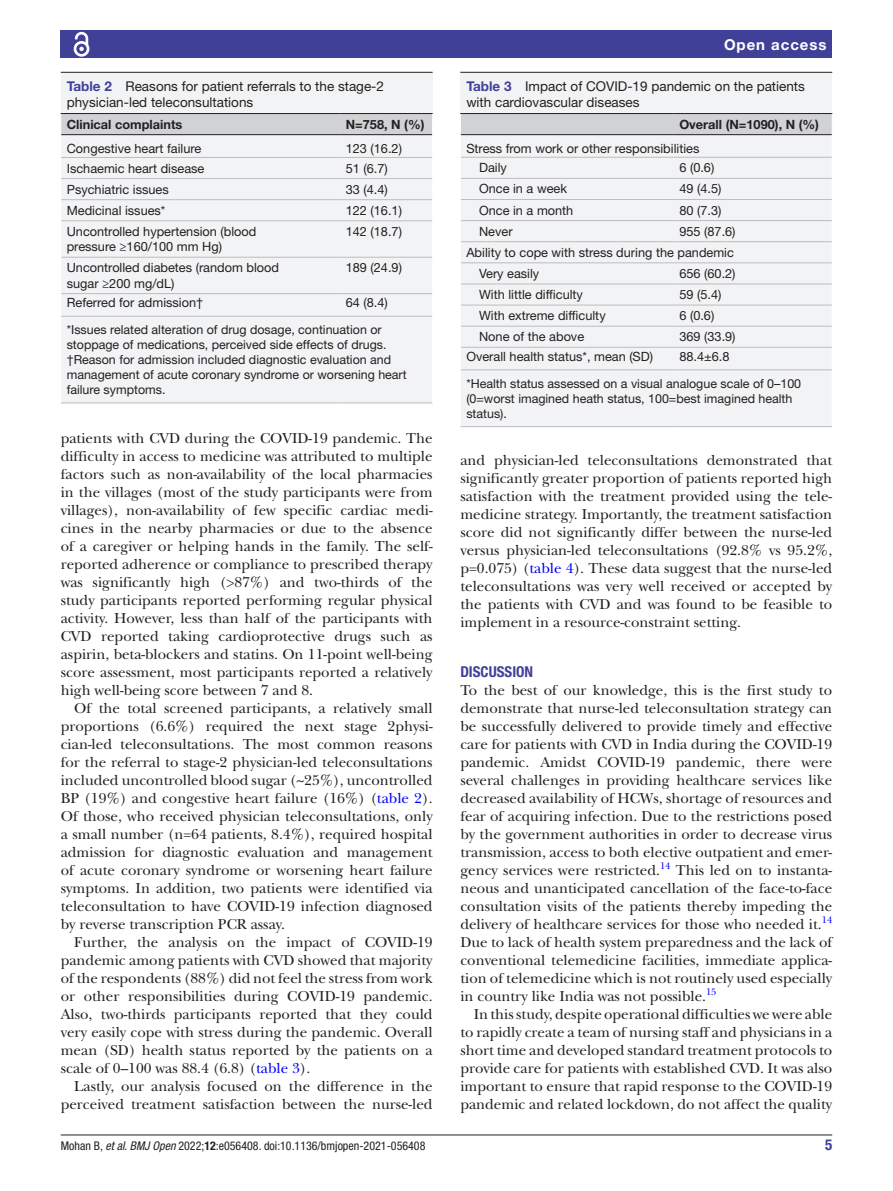
<style>
.page{position:relative;width:893px;height:1191px;background:#fff}
.page>*{position:absolute;margin:0;border:0;box-sizing:border-box;transform-origin:0 0}
.t1{font:15px/18px "New Baskerville";color:#231f20;text-align:justify}
.t2{font:700 condensed 15px "Helvetica Neue LT Std";color:#414099}
.t3{font:700 15px "Helvetica Neue LT Std";letter-spacing:.065em;color:#fff}
.t4{font:13.5px/16.5px "Helvetica Neue LT Std";color:#231f20}
.t5{font:12.75px/15.3px "Helvetica Neue LT Std";color:#231f20}
.t6{font:700 12.75px "Helvetica Neue LT Std";color:#231f20}
.t7{font:12.45px/15px "Helvetica Neue LT Std";color:#231f20}
.t8{font:condensed 12px "Helvetica Neue LT Std";color:#231f20}
.t9{font:9.9px "New Baskerville";color:#00f}
.s1{font-weight:700;color:#414099}
.s2{color:#00f}
.s3{font-style:italic}
.s4{font-weight:700}
</style>
<div class="page">
<hr style="left:61px;top:1134px;width:771px;height:1px;background:#231f20">
<div style="left:61px;top:31px;width:771px;height:27px;background:#414099"></div>
<svg style="left:73px;top:31px;width:17px;height:26px"></svg>
<div style="left:61px;top:73px;width:372px;height:330px;background:#f2f3f4"></div>
<hr style="left:61px;top:72px;width:372px;height:1px;background:#231f20">
<hr style="left:61px;top:113px;width:279px;height:1px;background:#231f20">
<hr style="left:340px;top:113px;width:93px;height:1px;background:#231f20">
<hr style="left:61px;top:257px;width:279px;height:1px;background:#bcbdc0">
<hr style="left:340px;top:257px;width:92px;height:1px;background:#bcbdc0">
<hr style="left:61px;top:293px;width:279px;height:1px;background:#bcbdc0">
<hr style="left:340px;top:293px;width:92px;height:1px;background:#bcbdc0">
<hr style="left:61px;top:316px;width:279px;height:1px;background:#bcbdc0">
<hr style="left:61px;top:403px;width:279px;height:1px;background:#bcbdc0">
<hr style="left:340px;top:403px;width:93px;height:1px;background:#bcbdc0">
<hr style="left:340px;top:316px;width:92px;height:1px;background:#bcbdc0">
<svg style="left:60px;top:114px;width:373px;height:107px"></svg>
<hr style="left:432px;top:221px;width:1px;height:36px;background:#fff">
<hr style="left:432px;top:257px;width:1px;height:37px;background:#fff">
<svg style="left:432px;top:294px;width:1px;height:21px"></svg>
<hr style="left:432px;top:316px;width:1px;height:87px;background:#fff">
<div style="left:460px;top:73px;width:372px;height:354px;background:#f2f3f4"></div>
<hr style="left:460px;top:72px;width:372px;height:1px;background:#231f20">
<hr style="left:460px;top:113px;width:213px;height:1px;background:#231f20">
<hr style="left:673px;top:113px;width:159px;height:1px;background:#231f20">
<hr style="left:460px;top:426px;width:213px;height:1px;background:#bcbdc0">
<hr style="left:673px;top:426px;width:159px;height:1px;background:#bcbdc0">
<hr style="left:460px;top:370px;width:1px;height:56px;background:#fff">
<svg style="left:460px;top:114px;width:373px;height:256px"></svg>
<p class="t4" style="left:67px;top:77px;width:319px"><span class="s1">Table 2</span> Reasons for patient referrals to the stage-2 physician-led teleconsultations</p>
<p class="t6" style="left:67px;top:116px;width:117px">Clinical complaints</p>
<p class="t6" style="left:346px;top:116px;width:80px">N=758, N (%)</p>
<p class="t5" style="left:67px;top:141px;width:136px">Congestive heart failure</p>
<p class="t5" style="left:346px;top:141px;width:58px">123 (16.2)</p>
<p class="t5" style="left:67px;top:160px;width:139px">Ischaemic heart disease</p>
<p class="t5" style="left:346px;top:160px;width:44px">51 (6.7)</p>
<p class="t5" style="left:67px;top:181px;width:103px">Psychiatric issues</p>
<p class="t5" style="left:346px;top:181px;width:44px">33 (4.4)</p>
<p class="t5" style="left:67px;top:202px;width:100px">Medicinal issues*</p>
<p class="t5" style="left:346px;top:202px;width:58px">122 (16.1)</p>
<p class="t5" style="left:67px;top:223px;width:191px">Uncontrolled hypertension (blood pressure ≥160/100 mm Hg)</p>
<p class="t5" style="left:346px;top:223px;width:58px">142 (18.7)</p>
<p class="t5" style="left:67px;top:260px;width:214px">Uncontrolled diabetes (random blood sugar ≥200 mg/dL)</p>
<p class="t5" style="left:346px;top:260px;width:58px">189 (24.9)</p>
<p class="t5" style="left:67px;top:295px;width:138px">Referred for admission†</p>
<p class="t5" style="left:346px;top:295px;width:44px">64 (8.4)</p>
<p class="t7" style="left:67px;top:322px;width:341px">*Issues related alteration of drug dosage, continuation or stoppage of medications, perceived side effects of drugs. †Reason for admission included diagnostic evaluation and management of acute coronary syndrome or worsening heart failure symptoms.</p>
<p class="t1" style="left:61px;top:429px;width:373px">patients with CVD during the COVID-19 pandemic. The difficulty in access to medicine was attributed to multiple factors such as non-availability of the local pharmacies in the villages (most of the study participants were from villages), non-availability of few specific cardiac medi&shy;cines in the nearby pharmacies or due to the absence of a caregiver or helping hands in the family. The self&shy;reported adherence or compliance to prescribed therapy was significantly high (&gt;87%) and two-thirds of the study participants reported performing regular physical activity. However, less than half of the participants with CVD reported taking cardioprotective drugs such as aspirin, beta-blockers and statins. On 11-point well-being score assessment, most participants reported a relatively high well-being score between 7 and 8.</p>
<p class="t1" style="left:61px;top:699px;width:373px;text-indent:13px">Of the total screened participants, a relatively small proportions (6.6%) required the next stage 2physi&shy;cian-led teleconsultations. The most common reasons for the referral to stage-2 physician-led teleconsultations included uncontrolled blood sugar (~25%), uncontrolled BP (19%) and congestive heart failure (16%) (<span class="s2">table 2</span>).<br>Of those, who received physician teleconsultations, only a small number (n=64 patients, 8.4%), required hospital admission for diagnostic evaluation and management of acute coronary syndrome or worsening heart failure symptoms. In addition, two patients were identified via teleconsultation to have COVID-19 infection diagnosed by reverse transcription PCR assay.</p>
<p class="t1" style="left:61px;top:933px;width:373px;text-indent:14px">Further, the analysis on the impact of COVID-19 pandemic among patients with CVD showed that majority of the respondents (88%) did not feel the stress from work or other responsibilities during COVID-19 pandemic.<br>Also, two-thirds participants reported that they could very easily cope with stress during the pandemic. Overall mean (SD) health status reported by the patients on a scale of 0–100 was 88.4 (6.8) (<span class="s2">table 3</span>).</p>
<p class="t1" style="left:61px;top:1077px;width:373px;text-align:right">Lastly, our analysis focused on the difference in the perceived treatment satisfaction between the nurse-led</p>
<p class="t3" style="left:724px;top:35px;width:104px">Open access</p>
<p class="t4" style="left:466px;top:77px;width:340px"><span class="s1">Table 3</span> Impact of COVID-19 pandemic on the patients with cardiovascular diseases</p>
<p class="t6" style="left:679px;top:116px;width:141px">Overall (N=1090), N (%)</p>
<p class="t5" style="left:479px;top:138px;width:222px;line-height:19.6px;text-indent:-13px">Stress from work or other responsibilities<br>Daily</p>
<p class="t5" style="left:679px;top:160px;width:36px">6 (0.6)</p>
<p class="t5" style="left:479px;top:181px;width:89px">Once in a week</p>
<p class="t5" style="left:679px;top:181px;width:44px">49 (4.5)</p>
<p class="t5" style="left:479px;top:202px;width:96px">Once in a month</p>
<p class="t5" style="left:679px;top:202px;width:44px">80 (7.3)</p>
<p class="t5" style="left:479px;top:223px;width:35px">Never</p>
<p class="t5" style="left:679px;top:223px;width:58px">955 (87.6)</p>
<p class="t5" style="left:466px;top:244px;width:269px">Ability to cope with stress during the pandemic</p>
<p class="t5" style="left:479px;top:265px;width:62px">Very easily</p>
<p class="t5" style="left:679px;top:265px;width:58px">656 (60.2)</p>
<p class="t5" style="left:479px;top:287px;width:105px">With little difficulty</p>
<p class="t5" style="left:679px;top:287px;width:44px">59 (5.4)</p>
<p class="t5" style="left:479px;top:308px;width:128px">With extreme difficulty</p>
<p class="t5" style="left:679px;top:308px;width:36px">6 (0.6)</p>
<p class="t5" style="left:479px;top:329px;width:107px">None of the above</p>
<p class="t5" style="left:679px;top:329px;width:58px">369 (33.9)</p>
<p class="t5" style="left:466px;top:348px;width:188px">Overall health status*, mean (SD)</p>
<p class="t5" style="left:679px;top:348px;width:52px">88.4±6.8</p>
<p class="t7" style="left:466px;top:376px;width:336px">*Health status assessed on a visual analogue scale of 0–100 (0=worst imagined heath status, 100=best imagined health status).</p>
<p class="t1" style="left:460px;top:451px;width:373px">and physician-led teleconsultations demonstrated that significantly greater proportion of patients reported high satisfaction with the treatment provided using the tele&shy;medicine strategy. Importantly, the treatment satisfaction score did not significantly differ between the nurse-led versus physician-led teleconsultations (92.8% vs 95.2%, p=0.075) (<span class="s2">table 4</span>). These data suggest that the nurse-led teleconsultations was very well received or accepted by the patients with CVD and was found to be feasible to implement in a resource-constraint setting.</p>
<p class="t2" style="left:460px;top:663px;width:74px">DISCUSSION</p>
<p class="t1" style="left:460px;top:681px;width:373px">To the best of our knowledge, this is the first study to demonstrate that nurse-led teleconsultation strategy can be successfully delivered to provide timely and effective care for patients with CVD in India during the COVID-19 pandemic. Amidst COVID-19 pandemic, there were several challenges in providing healthcare services like decreased availability of HCWs, shortage of resources and fear of acquiring infection. Due to the restrictions posed by the government authorities in order to decrease virus transmission, access to both elective outpatient and emer&shy;gency services were restricted.<sup>14</sup> This led on to instanta&shy;neous and unanticipated cancellation of the face-to-face consultation visits of the patients thereby impeding the delivery of healthcare services for those who needed it.</p>
<p class="t9" style="left:822px;top:913px;width:12px">14</p>
<p class="t1" style="left:460px;top:933px;width:373px">Due to lack of health system preparedness and the lack of conventional telemedicine facilities, immediate applica&shy;tion of telemedicine which is not routinely used especially in country like India was not possible.</p>
<p class="t9" style="left:706px;top:985px;width:12px">15</p>
<p class="t1" style="left:460px;top:1005px;width:373px;text-indent:14px">In this study, despite operational difficulties we were able to rapidly create a team of nursing staff and physicians in a short time and developed standard treatment protocols to provide care for patients with established CVD. It was also important to ensure that rapid response to the COVID-19 pandemic and related lockdown, do not affect the quality</p>
<p class="t8" style="left:61px;top:1138px;width:366px">Mohan B, <span class="s3">et al</span>. <span class="s3">BMJ Open</span> 2022;<span class="s4">12</span>:e056408. doi:10.1136/bmjopen-2021-056408</p>
<p class="t2" style="left:825px;top:1135px;width:9px">5</p>
</div>
